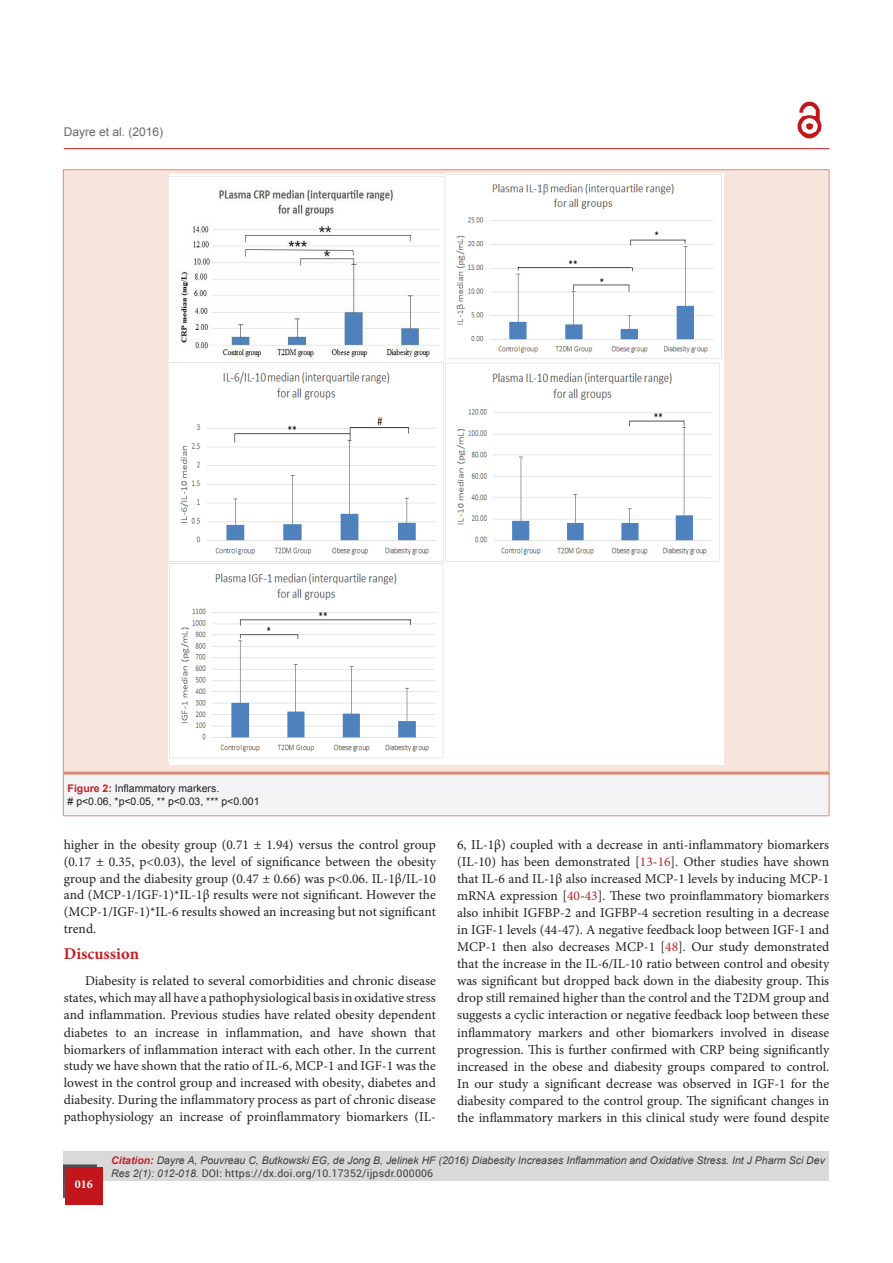
<style>
.page{position:relative;width:893px;height:1263px;background:#fff}
.page>*{position:absolute;margin:0;border:0;box-sizing:border-box;transform-origin:0 0}
.subsideheadding{font:700 16.5px "Minion Pro";color:#c42026}
.bodyText{font:13.5px/17.1px "Minion Pro";color:#231f20;text-align:justify}
.t1{font:12px "Arial";color:#686669}
.t2{font:700 12px "Minion Pro";color:#fff}
.t3{font:italic 10.5px "Arial";color:#3e3e3f}
.t4{font:10.5px "Arial";color:#231f20}
.t5{font:10.5px "Roboto";letter-spacing:.02em;color:#3e3e3f}
.s1{font-weight:700;color:#c42026}
.s2{color:#c42026}
.s3{font-family:"Arial";font-style:italic}
</style>
<div class="page">
<div style="left:64px;top:1151px;width:765px;height:30px;background:#d9d9da"></div>
<hr style="left:64px;top:148px;width:765px;height:1px;background:#c42026">
<div style="left:63px;top:1164px;width:34px;height:34px;background:#504d4e"></div>
<svg style="left:65px;top:1167px;width:38px;height:37px"></svg>
<img style="left:798px;top:101px;width:23px;height:37px">
<div style="left:63px;top:170px;width:766px;height:603px;background:#f7e4db"></div>
<div style="left:63px;top:773px;width:766px;height:43px;background:#f2f3f4"></div>
<hr style="left:63px;top:773px;width:1px;height:43px;background:#de8e76">
<hr style="left:829px;top:773px;width:1px;height:43px;background:#de8e76">
<hr style="left:63px;top:815px;width:766px;height:1px;background:#de8e76">
<hr style="left:63px;top:169px;width:766px;height:1px;background:#de8e76">
<hr style="left:63px;top:170px;width:1px;height:603px;background:#de8e76">
<hr style="left:829px;top:170px;width:1px;height:603px;background:#de8e76">
<hr style="left:63px;top:772px;width:766px;height:3px;background:#de8e76">
<div style="left:169px;top:174px;width:555px;height:590px;background:#fff"></div>
<img style="left:169px;top:176px;width:275px;height:583px">
<img style="left:444px;top:174px;width:278px;height:185px">
<img style="left:445px;top:362px;width:275px;height:200px">
<p class="t1" style="left:64px;top:124px;width:101px">Dayre et al. (2016)</p>
<p class="t4" style="left:68px;top:781px;width:153px"><span class="s1">Figure 2:</span> Inflammatory markers.</p>
<p class="t4" style="left:68px;top:794px;width:194px"># p&lt;0.06, *p&lt;0.05, ** p&lt;0.03, *** p&lt;0.001</p>
<p class="bodyText" style="left:64px;top:837px;width:374px;line-height:16.6px">higher in the obesity group (0.71 ± 1.94) versus the control group (0.17 ± 0.35, p&lt;0.03), the level of significance between the obesity group and the diabesity group (0.47 ± 0.66) was p&lt;0.06. IL-1β/IL-10 and (MCP-1/IGF-1)*IL-1β results were not significant. However the (MCP-1/IGF-1)*IL-6 results showed an increasing but not significant trend.</p>
<p class="subsideheadding" style="left:64px;top:942px;width:77px">Discussion</p>
<p class="bodyText" style="left:64px;top:972px;width:374px;text-indent:21px">Diabesity is related to several comorbidities and chronic disease states, which may all have a pathophysiological basis in oxidative stress and inflammation. Previous studies have related obesity dependent diabetes to an increase in inflammation, and have shown that biomarkers of inflammation interact with each other. In the current study we have shown that the ratio of IL-6, MCP-1 and IGF-1 was the lowest in the control group and increased with obesity, diabetes and diabesity. During the inflammatory process as part of chronic disease pathophysiology an increase of proinflammatory biomarkers (IL-</p>
<p class="bodyText" style="left:457px;top:837px;width:374px">6, IL-1β) coupled with a decrease in anti-inflammatory biomarkers (IL-10) has been demonstrated [<span class="s2">13</span>-<span class="s2">16</span>]. Other studies have shown that IL-6 and IL-1β also increased MCP-1 levels by inducing MCP-1 mRNA expression [<span class="s2">40</span>-<span class="s2">43</span>]. These two proinflammatory biomarkers also inhibit IGFBP-2 and IGFBP-4 secretion resulting in a decrease in IGF-1 levels (44-47). A negative feedback loop between IGF-1 and MCP-1 then also decreases MCP-1 [<span class="s2">48</span>]. Our study demonstrated that the increase in the IL-6/IL-10 ratio between control and obesity was significant but dropped back down in the diabesity group. This drop still remained higher than the control and the T2DM group and suggests a cyclic interaction or negative feedback loop between these inflammatory markers and other biomarkers involved in disease progression. This is further confirmed with CRP being significantly increased in the obese and diabesity groups compared to control.<br>In our study a significant decrease was observed in IGF-1 for the diabesity compared to the control group. The significant changes in the inflammatory markers in this clinical study were found despite</p>
<p class="t2" style="left:75px;top:1176px;width:19px">016</p>
<p class="t3" style="left:111px;top:1153px;width:715px"><span class="s1">Citation:</span> Dayre A, Pouvreau C, Butkowski EG, de Jong B, Jelinek HF (2016) Diabesity Increases Inflammation and Oxidative Stress. Int J Pharm Sci Dev</p>
<p class="t5" style="left:111px;top:1166px;width:323px"><span class="s3">Res 2(1): 012-018.</span> DOI: https://dx.doi.org/10.17352/ijpsdr.000006</p>
</div>
